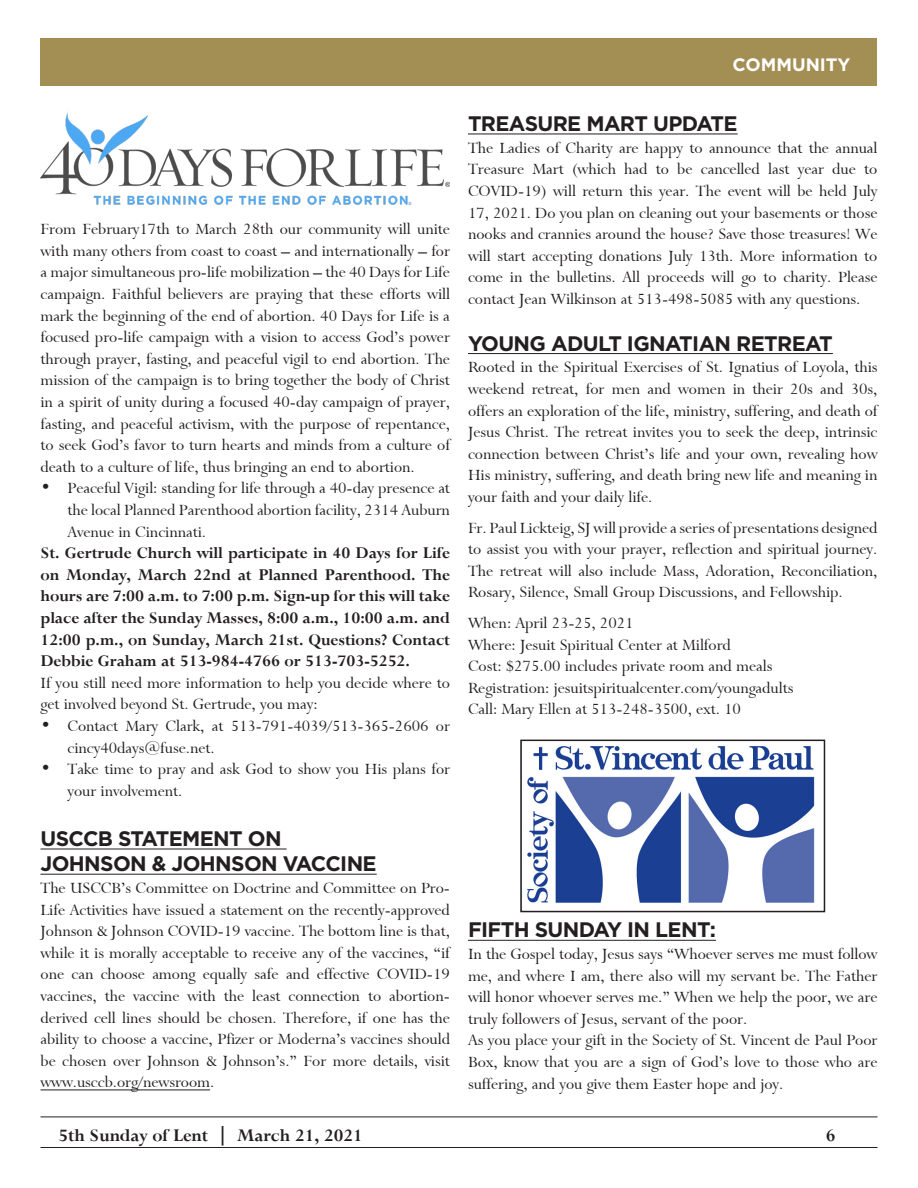
<style>
.page{position:relative;width:918px;height:1188px;background:#fff}
.page>*{position:absolute;margin:0;border:0;box-sizing:border-box;transform-origin:0 0}
.t1{font:700 21px "Gotham";letter-spacing:-.03em;color:#231f20}
.t2{font:19.5px "Bronte Bold SWFTE";color:#231f20}
.t3{font:18px/21.6px "Bronte Regular SWFTE";color:#231f20;text-align:justify}
.t4{font:18px/21.6px "Bronte Bold SWFTE";color:#231f20;text-align:justify}
.t5{font:700 18px "Gotham";color:#fff}
</style>
<div class="page">
<hr style="left:40px;top:1147px;width:838px;height:1px;background:#231f20">
<hr style="left:40px;top:1117px;width:838px;height:1px;background:#231f20">
<div style="left:40px;top:39px;width:838px;height:47px;background:#a38f54"></div>
<hr style="left:468px;top:134px;width:270px;height:1px;background:#231f20">
<hr style="left:468px;top:353px;width:365px;height:1px;background:#231f20">
<hr style="left:468px;top:940px;width:248px;height:1px;background:#231f20">
<img style="left:527px;top:746px;width:288px;height:157px">
<div style="left:520px;top:740px;width:305px;height:172px;border:2px solid #231f20"></div>
<hr style="left:40px;top:849px;width:247px;height:1px;background:#231f20">
<hr style="left:40px;top:874px;width:337px;height:1px;background:#231f20">
<hr style="left:40px;top:1089px;width:170px;height:1px;background:#231f20">
<img style="left:40px;top:112px;width:410px;height:93px">
<p class="t5" style="left:733px;top:54px;width:119px">COMMUNITY</p>
<p class="t3" style="left:40px;top:218px;width:411px">From February17th to March 28th our community will unite with many others from coast to coast – and internationally – for a major simultaneous pro-life mobilization – the 40 Days for Life campaign. Faithful believers are praying that these efforts will mark the beginning of the end of abortion. 40 Days for Life is a focused pro-life campaign with a vision to access God’s power through prayer, fasting, and peaceful vigil to end abortion. The mission of the campaign is to bring together the body of Christ in a spirit of unity during a focused 40-day campaign of prayer, fasting, and peaceful activism, with the purpose of repentance, to seek God’s favor to turn hearts and minds from a culture of death to a culture of life, thus bringing an end to abortion.</p>
<p class="t3" style="left:68px;top:478px;width:384px;text-indent:-27px">• Peaceful Vigil: standing for life through a 40-day presence at the local Planned Parenthood abortion facility, 2314 Auburn Avenue in Cincinnati.</p>
<p class="t4" style="left:40px;top:542px;width:411px">St. Gertrude Church will participate in 40 Days for Life on Monday, March 22nd at Planned Parenthood. The hours are 7:00 a.m. to 7:00 p.m. Sign-up for this will take place after the Sunday Masses, 8:00 a.m., 10:00 a.m. and 12:00 p.m., on Sunday, March 21st. Questions? Contact Debbie Graham at 513-984-4766 or 513-703-5252.</p>
<p class="t3" style="left:40px;top:672px;width:411px">If you still need more information to help you decide where to get involved beyond St. Gertrude, you may:</p>
<p class="t3" style="left:68px;top:715px;width:384px;text-indent:-27px">• Contact Mary Clark, at 513-791-4039/513-365-2606 or cincy40days@fuse.net.</p>
<p class="t3" style="left:68px;top:758px;width:384px;text-indent:-27px">• Take time to pray and ask God to show you His plans for your involvement.</p>
<p class="t1" style="left:40px;top:827px;width:243px">USCCB STATEMENT ON</p>
<p class="t1" style="left:40px;top:852px;width:338px">JOHNSON &amp; JOHNSON VACCINE</p>
<p class="t3" style="left:40px;top:877px;width:411px">The USCCB’s Committee on Doctrine and Committee on Pro-Life Activities have issued a statement on the recently-approved Johnson &amp; Johnson COVID-19 vaccine. The bottom line is that, while it is morally acceptable to receive any of the vaccines, “if one can choose among equally safe and effective COVID-19 vaccines, the vaccine with the least connection to abortion&shy;derived cell lines should be chosen. Therefore, if one has the ability to choose a vaccine, Pfizer or Moderna’s vaccines should be chosen over Johnson &amp; Johnson’s.” For more details, visit www.usccb.org/newsroom.</p>
<p class="t1" style="left:468px;top:112px;width:271px">TREASURE MART UPDATE</p>
<p class="t3" style="left:468px;top:137px;width:411px">The Ladies of Charity are happy to announce that the annual Treasure Mart (which had to be cancelled last year due to COVID-19) will return this year. The event will be held July 17, 2021. Do you plan on cleaning out your basements or those nooks and crannies around the house? Save those treasures! We will start accepting donations July 13th. More information to come in the bulletins. All proceeds will go to charity. Please contact Jean Wilkinson at 513-498-5085 with any questions.</p>
<p class="t1" style="left:468px;top:331px;width:366px">YOUNG ADULT IGNATIAN RETREAT</p>
<p class="t3" style="left:468px;top:357px;width:411px">Rooted in the Spiritual Exercises of St. Ignatius of Loyola, this weekend retreat, for men and women in their 20s and 30s, offers an exploration of the life, ministry, suffering, and death of Jesus Christ. The retreat invites you to seek the deep, intrinsic connection between Christ’s life and your own, revealing how His ministry, suffering, and death bring new life and meaning in your faith and your daily life.</p>
<p class="t3" style="left:468px;top:517px;width:411px">Fr. Paul Lickteig, SJ will provide a series of presentations designed to assist you with your prayer, reflection and spiritual journey.<br>The retreat will also include Mass, Adoration, Reconciliation, Rosary, Silence, Small Group Discussions, and Fellowship.</p>
<p class="t3" style="left:468px;top:612px;width:167px">When: April 23-25, 2021</p>
<p class="t3" style="left:468px;top:634px;width:264px">Where: Jesuit Spiritual Center at Milford</p>
<p class="t3" style="left:468px;top:655px;width:306px">Cost: $275.00 includes private room and meals</p>
<p class="t3" style="left:468px;top:677px;width:327px">Registration: jesuitspiritualcenter.com/youngadults</p>
<p class="t3" style="left:468px;top:699px;width:275px">Call: Mary Ellen at 513-248-3500, ext. 10</p>
<p class="t1" style="left:468px;top:918px;width:249px">FIFTH SUNDAY IN LENT:</p>
<p class="t3" style="left:468px;top:943px;width:411px">In the Gospel today, Jesus says “Whoever serves me must follow me, and where I am, there also will my servant be. The Father will honor whoever serves me.” When we help the poor, we are truly followers of Jesus, servant of the poor.</p>
<p class="t3" style="left:468px;top:1030px;width:411px">As you place your gift in the Society of St. Vincent de Paul Poor Box, know that you are a sign of God’s love to those who are suffering, and you give them Easter hope and joy.</p>
<p class="t2" style="left:58px;top:1123px;width:306px">5th Sunday of Lent | March 21, 2021</p>
<p class="t2" style="left:826px;top:1123px;width:11px">6</p>
</div>
